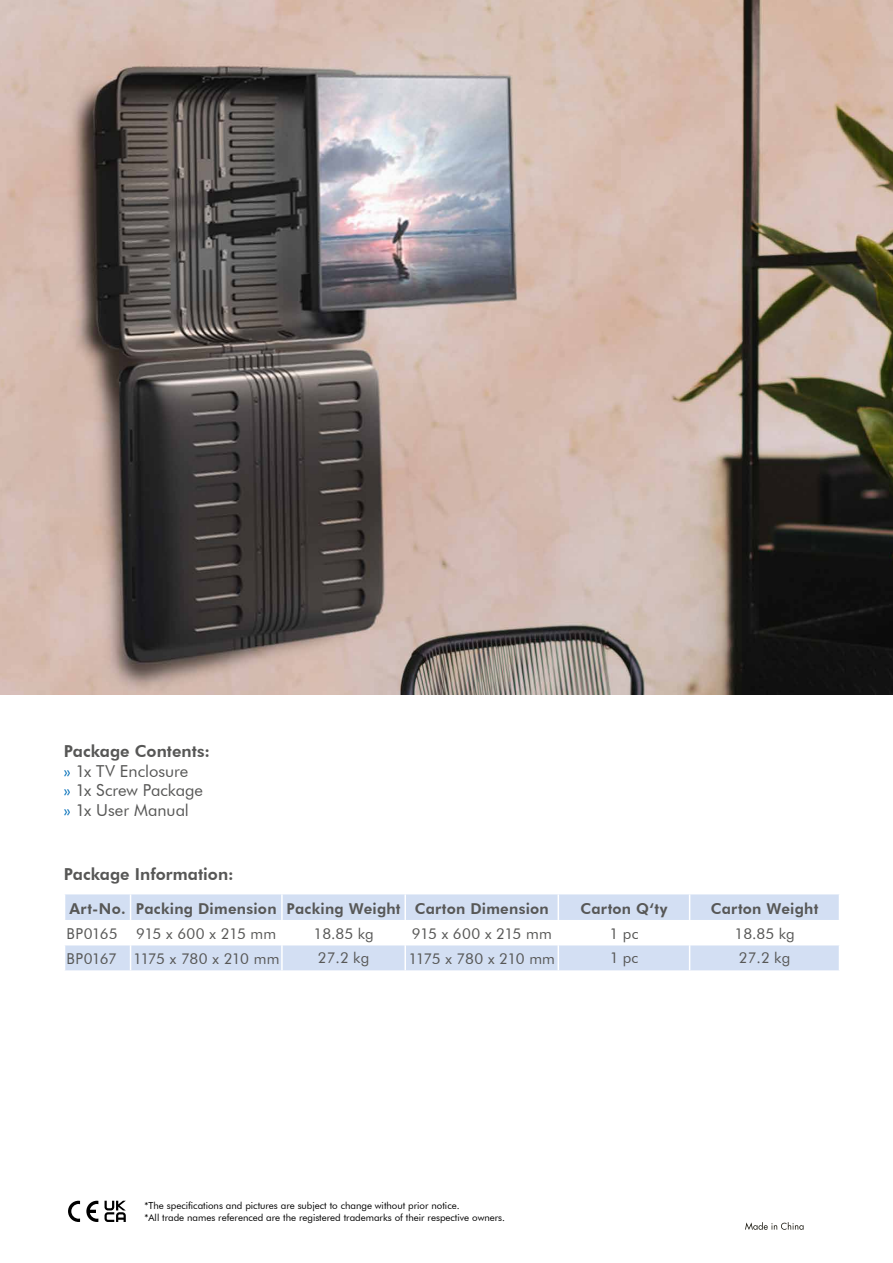
<style>
.page{position:relative;width:893px;height:1263px;background:#fff}
.page>*{position:absolute;margin:0;border:0;box-sizing:border-box;transform-origin:0 0}
.t1{font:16.5px/19.8px "Futura BT";color:#575756}
.t2{font:800 16.5px "Futura BT";letter-spacing:.005em;color:#575756}
.t3{font:800 15px "Futura BT";letter-spacing:.015em;color:#575756}
.t4{font:15px "Futura BT";letter-spacing:-.005em;color:#575756}
.t5{font:15px "Futura BT";letter-spacing:-.035em;color:#575756}
.t6{font:9.75px/11.7px "Futura BT";color:#000}
.s1{font-weight:800}
.s2{color:#006eb8}
</style>
<div class="page">
<svg style="left:68px;top:1201px;width:12px;height:21px"></svg>
<svg style="left:86px;top:1201px;width:12px;height:21px"></svg>
<svg style="left:105px;top:1201px;width:21px;height:21px"></svg>
<svg style="left:65px;top:894px;width:774px;height:76px;fill:#d3dff3"></svg>
<hr style="left:281px;top:920px;width:2px;height:25px;background:#fff">
<hr style="left:404px;top:920px;width:2px;height:25px;background:#fff">
<hr style="left:281px;top:894px;width:2px;height:26px;background:#fff">
<hr style="left:404px;top:894px;width:2px;height:26px;background:#fff">
<svg style="left:130px;top:894px;width:1px;height:76px"></svg>
<hr style="left:281px;top:945px;width:2px;height:25px;background:#fff">
<hr style="left:404px;top:945px;width:2px;height:25px;background:#fff">
<svg style="left:558px;top:894px;width:1px;height:76px"></svg>
<svg style="left:689px;top:894px;width:1px;height:76px"></svg>
<svg style="left:745px;top:1222px;width:58px;height:8px"></svg>
<img style="left:0;top:0;width:893px;height:694px">
<h1 class="t1" style="left:64px;top:741px;width:148px"><span class="s1">Package Contents: </span><span class="s2">»</span> 1x TV Enclosure<br><span class="s2">»</span> 1x Screw Package <span class="s2">»</span> 1x User Manual</h1>
<h1 class="t2" style="left:64px;top:864px;width:171px">Package Information:</h1>
<h2 class="t3" style="left:69px;top:899px;width:481px">Art-No. Packing Dimension Packing Weight Carton Dimension</h2>
<h2 class="t3" style="left:580px;top:899px;width:88px">Carton Q‘ty</h2>
<h2 class="t3" style="left:711px;top:899px;width:109px">Carton Weight</h2>
<h2 class="t4" style="left:67px;top:925px;width:211px">BP0165 915 x 600 x 215 mm</h2>
<h2 class="t4" style="left:313px;top:925px;width:62px">18.85 kg</h2>
<h2 class="t5" style="left:412px;top:925px;width:141px">915 x 600 x 215 mm</h2>
<h2 class="t4" style="left:609px;top:925px;width:30px">1 pc</h2>
<h2 class="t4" style="left:734px;top:925px;width:62px">18.85 kg</h2>
<h2 class="t5" style="left:67px;top:950px;width:214px">BP0167 1175 x 780 x 210 mm</h2>
<h2 class="t4" style="left:318px;top:949px;width:53px">27.2 kg</h2>
<h2 class="t5" style="left:409px;top:950px;width:148px">1175 x 780 x 210 mm</h2>
<h2 class="t4" style="left:610px;top:949px;width:30px">1 pc</h2>
<h2 class="t4" style="left:739px;top:949px;width:53px">27.2 kg</h2>
<p class="t6" style="left:145px;top:1200px;width:362px">*The specifications and pictures are subject to change without prior notice.<br>*All trade names referenced are the registered trademarks of their respective owners.</p>
</div>
